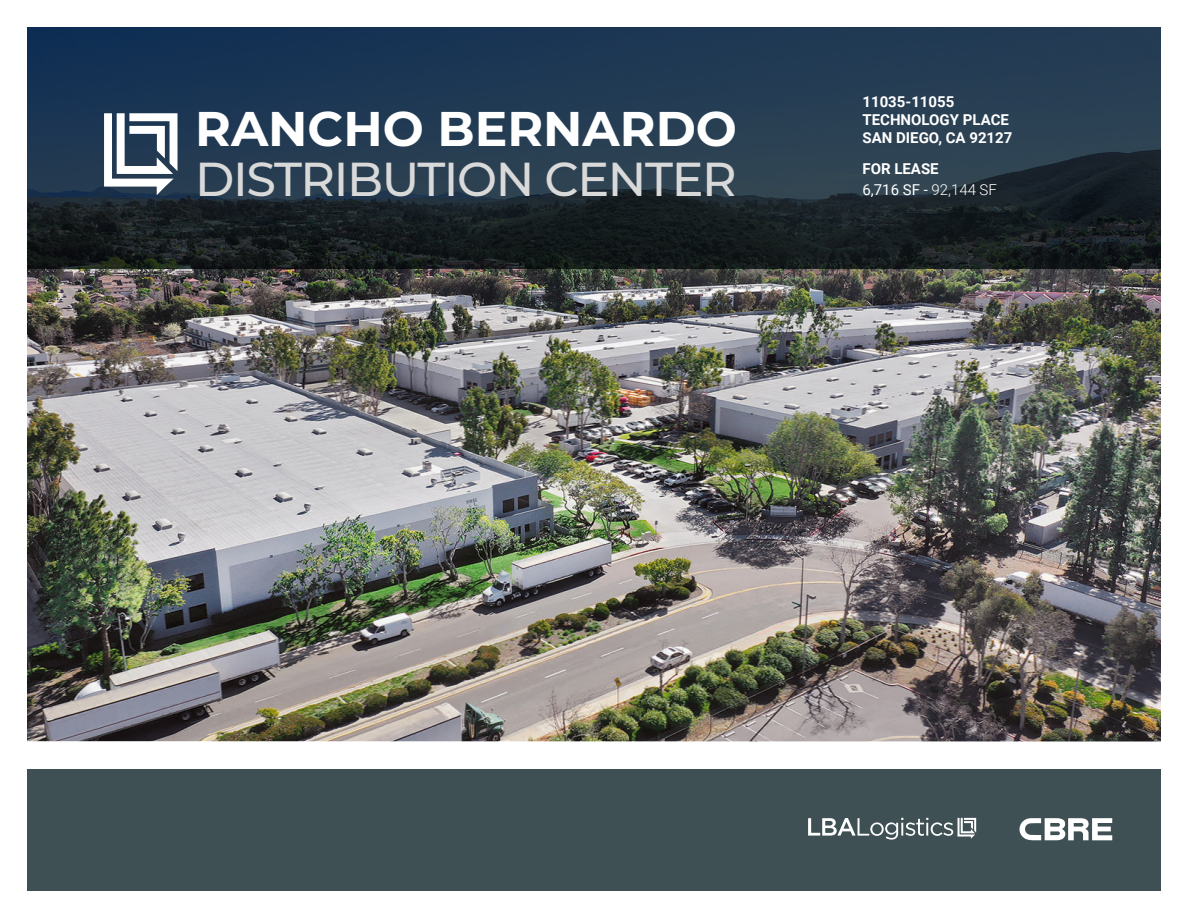
<style>
.page{position:relative;width:1188px;height:918px;background:#fff}
.page>*{position:absolute;margin:0;border:0;box-sizing:border-box;transform-origin:0 0}
.t1{font:700 48.75px "Montserrat";color:#fff}
.t2{font:500 47.55px "Montserrat";letter-spacing:-.03em;color:#d9d9d9}
.t3{font:700 15px/18px "Roboto";color:#fff}
.s1{font-weight:400}
.s2{font-weight:300}
</style>
<div class="page">
<div style="left:27px;top:770px;width:1134px;height:121px;background:#3f5055"></div>
<img style="left:27px;top:269px;width:1134px;height:473px">
<svg style="left:808px;top:818px;width:168px;height:22px"></svg>
<svg style="left:1020px;top:818px;width:92px;height:22px"></svg>
<svg style="left:27px;top:27px;width:1134px;height:242px;background:#1e3142"></svg>
<svg style="left:104px;top:113px;width:73px;height:82px"></svg>
<p class="t1" style="left:195px;top:94px;width:543px">RANCHO BERNARDO</p>
<p class="t2" style="left:195px;top:146px;width:543px">DISTRIBUTION CENTER</p>
<p class="t3" style="left:862px;top:92px;width:151px">11035-11055<br>TECHNOLOGY PLACE<br>SAN DIEGO, CA 92127</p>
<p class="t3" style="left:862px;top:158px;width:136px;line-height:21px">FOR LEASE<br><span class="s1">6,716 SF -</span> <span class="s2">92,144 SF</span></p>
</div>
